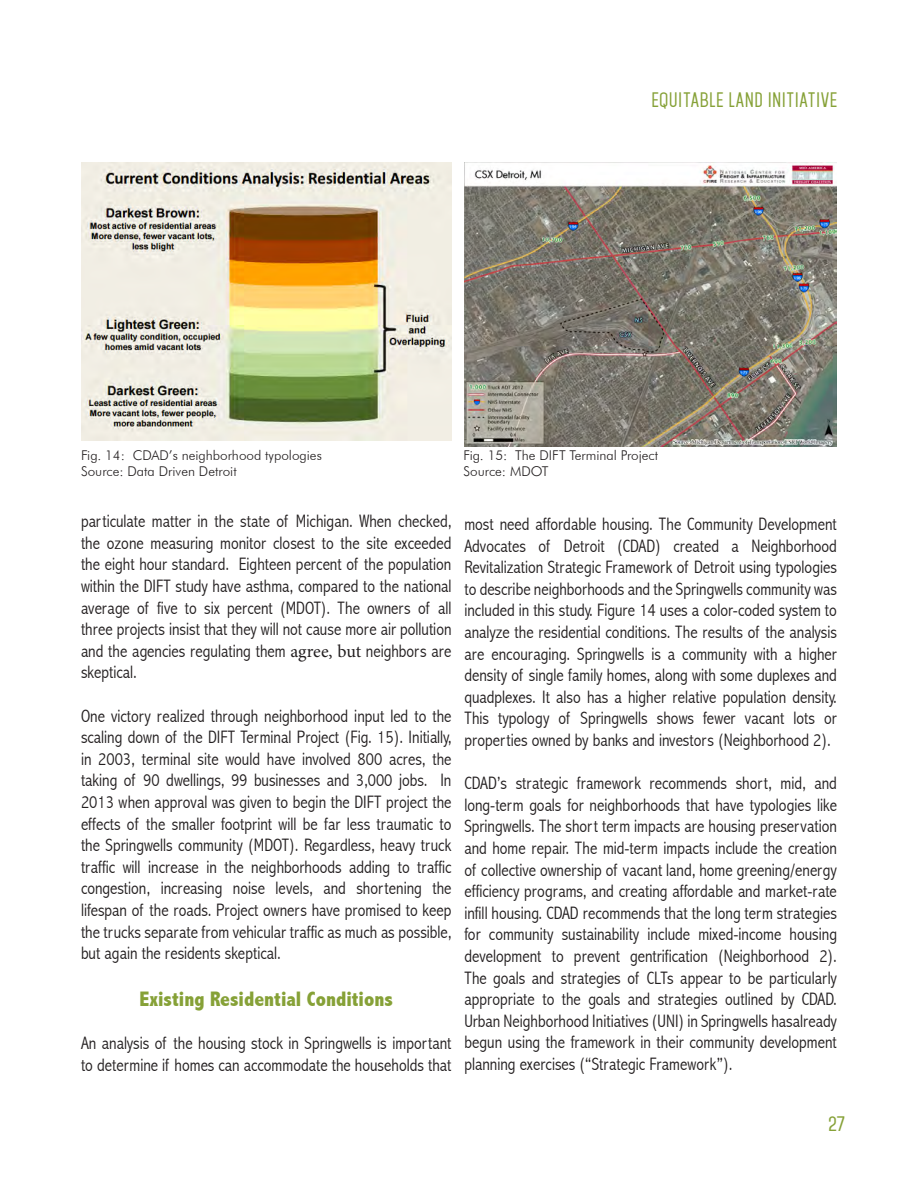
<style>
.page{position:relative;width:918px;height:1188px;background:#fff}
.page>*{position:absolute;margin:0;border:0;box-sizing:border-box;transform-origin:0 0}
.t1{font:800 condensed 21px "Abadi";color:#86a137}
.t2{font:300 condensed 18px/21.6px "Abadi";color:#231f20;text-align:justify}
.t3{font:600 18px "Mohave";letter-spacing:.05em;color:#86a137}
.t4{font:600 18px "Mohave";letter-spacing:.05em;color:#86a137;scale:1.09 1}
.t5{font:300 13.5px "Futura BT";color:#231f20}
.s1{font-family:"Minion Pro";font-weight:400;font-stretch:normal}
</style>
<div class="page">
<img style="left:81px;top:162px;width:371px;height:279px">
<img style="left:465px;top:162px;width:372px;height:284px">
<p class="t3" style="left:652px;top:89px;width:187px">EQUITABLE LAND INITIATIVE</p>
<p class="t5" style="left:81px;top:447px;width:242px">Fig. 14: CDAD’s neighborhood typologies</p>
<p class="t5" style="left:81px;top:463px;width:157px">Source: Data Driven Detroit</p>
<p class="t5" style="left:464px;top:447px;width:196px">Fig. 15: The DIFT Terminal Project</p>
<p class="t5" style="left:464px;top:463px;width:87px">Source: MDOT</p>
<p class="t2" style="left:81px;top:510px;width:372px">particulate matter in the state of Michigan. When checked, the ozone measuring monitor closest to the site exceeded the eight hour standard. Eighteen percent of the population within the DIFT study have asthma, compared to the national average of five to six percent (MDOT). The owners of all three projects insist that they will not cause more air pollution and the agencies regulating them <span class="s1">agree, but</span> neighbors are skeptical.</p>
<p class="t2" style="left:81px;top:705px;width:372px">One victory realized through neighborhood input led to the scaling down of the DIFT Terminal Project (Fig. 15). Initially, in 2003, terminal site would have involved 800 acres, the taking of 90 dwellings, 99 businesses and 3,000 jobs. In 2013 when approval was given to begin the DIFT project the effects of the smaller footprint will be far less traumatic to the Springwells community (MDOT). Regardless, heavy truck traffic will increase in the neighborhoods adding to traffic congestion, increasing noise levels, and shortening the lifespan of the roads. Project owners have promised to keep the trucks separate from vehicular traffic as much as possible, but again the residents skeptical.</p>
<p class="t1" style="left:140px;top:987px;width:255px">Existing Residential Conditions</p>
<p class="t2" style="left:81px;top:1032px;width:372px">An analysis of the housing stock in Springwells is important to determine if homes can accommodate the households that</p>
<p class="t2" style="left:464px;top:513px;width:374px">most need affordable housing. The Community Development Advocates of Detroit (CDAD) created a Neighborhood Revitalization Strategic Framework of Detroit using typologies to describe neighborhoods and the Springwells community was included in this study. Figure 14 uses a color-coded system to analyze the residential conditions. The results of the analysis are encouraging. Springwells is a community with a higher density of single family homes, along with some duplexes and quadplexes. It also has a higher relative population density.<br>This typology of Springwells shows fewer vacant lots or properties owned by banks and investors (Neighborhood 2).</p>
<p class="t2" style="left:464px;top:772px;width:374px">CDAD’s strategic framework recommends short, mid, and long-term goals for neighborhoods that have typologies like Springwells. The short term impacts are housing preservation and home repair. The mid-term impacts include the creation of collective ownership of vacant land, home greening/energy efficiency programs, and creating affordable and market-rate infill housing. CDAD recommends that the long term strategies for community sustainability include mixed-income housing development to prevent gentrification (Neighborhood 2).<br>The goals and strategies of CLTs appear to be particularly appropriate to the goals and strategies outlined by CDAD.<br>Urban Neighborhood Initiatives (UNI) in Springwells hasalready begun using the framework in their community development planning exercises (“Strategic Framework”).</p>
<p class="t4" style="left:828px;top:1113px;width:17px">27</p>
</div>
